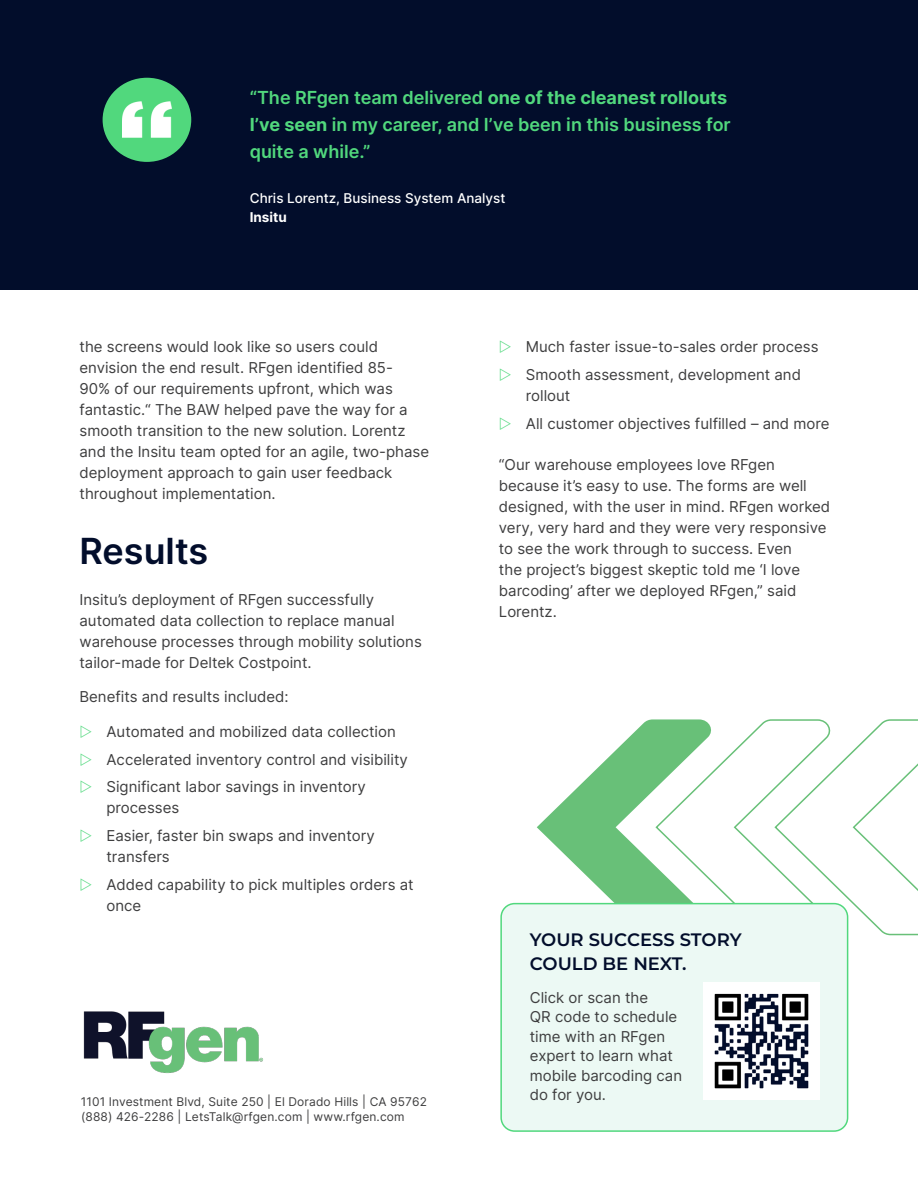
<style>
.page{position:relative;width:918px;height:1188px;background:#fff}
.page>*{position:absolute;margin:0;border:0;box-sizing:border-box;transform-origin:0 0}
.Heading1{font:600 36px "Inter";color:#020d2b}
.body{font:600 18px/27px "Inter";color:#51d87d}
.Subtitle{font:600 18px/24px "Montserrat";color:#020d2b}
.body-2{font:15px/21px "Inter";color:#3e3e3f}
.body-3{font:500 13.5px "Inter";color:#fff}
.body-4{font:700 13.5px "Inter";color:#fff}
.sources{font:12px/15px "Inter";letter-spacing:.01em;color:#3e3e3f}
.s1{font-weight:700}
</style>
<div class="page">
<svg style="left:537px;top:719px;width:381px;height:217px"></svg>
<div style="left:0;top:0;width:918px;height:289px;background:#020d2b"></div>
<img style="left:83px;top:1011px;width:180px;height:63px">
<div style="left:501px;top:904px;width:347px;height:227px;background:#ecf9f4;border-radius:14px"></div>
<div style="left:500px;top:903px;width:348px;height:229px;border:2px solid #51d87d;border-radius:14px"></div>
<img style="left:703px;top:983px;width:117px;height:116px">
<div style="left:103px;top:78px;width:88px;height:84px;background:#51d87d;border-radius:50%"></div>
<img style="left:122px;top:101px;width:50px;height:37px">
<p class="body" style="left:250px;top:84px;width:483px">“The RFgen team delivered <span class="s1">one of the cleanest rollouts<br>I’ve seen</span> in my career, and I’ve been in this business for quite a while.”</p>
<p class="body-3" style="left:250px;top:188px;width:257px">Chris Lorentz, Business System Analyst</p>
<p class="body-4" style="left:250px;top:207px;width:39px">Insitu</p>
<p class="body-2" style="left:80px;top:336px;width:351px">the screens would look like so users could envision the end result. RFgen identified 85-<br>90% of our requirements upfront, which was fantastic.“ The BAW helped pave the way for a smooth transition to the new solution. Lorentz and the Insitu team opted for an agile, two-phase deployment approach to gain user feedback throughout implementation.</p>
<p class="Heading1" style="left:80px;top:524px;width:130px">Results</p>
<p class="body-2" style="left:80px;top:589px;width:344px">Insitu’s deployment of RFgen successfully automated data collection to replace manual warehouse processes through mobility solutions tailor-made for Deltek Costpoint.</p>
<p class="body-2" style="left:80px;top:686px;width:211px">Benefits and results included:</p>
<p class="body-2" style="left:106px;top:721px;width:291px">Automated and mobilized data collection</p>
<p class="body-2" style="left:106px;top:748px;width:303px">Accelerated inventory control and visibility</p>
<p class="body-2" style="left:106px;top:776px;width:261px">Significant labor savings in inventory processes</p>
<p class="body-2" style="left:106px;top:825px;width:270px">Easier, faster bin swaps and inventory transfers</p>
<p class="body-2" style="left:106px;top:874px;width:309px">Added capability to pick multiples orders at once</p>
<p class="sources" style="left:81px;top:1094px;width:348px">1101 Investment Blvd, Suite 250 | El Dorado Hills | CA 95762 (888) 426-2286 | LetsTalk@rfgen.com | www.rfgen.com</p>
<p class="body-2" style="left:526px;top:336px;width:294px">Much faster issue-to-sales order process</p>
<p class="body-2" style="left:526px;top:364px;width:277px">Smooth assessment, development and rollout</p>
<p class="body-2" style="left:526px;top:412px;width:305px">All customer objectives fulfilled – and more</p>
<p class="body-2" style="left:499px;top:454px;width:333px">“Our warehouse employees love RFgen because it’s easy to use. The forms are well designed, with the user in mind. RFgen worked very, very hard and they were very responsive to see the work through to success. Even<br>the project’s biggest skeptic told me ‘I love barcoding’ after we deployed RFgen,” said Lorentz.</p>
<p class="Subtitle" style="left:530px;top:927px;width:213px">YOUR SUCCESS STORY<br>COULD BE NEXT.</p>
<p class="body-2" style="left:530px;top:987px;width:154px;line-height:19.5px">Click or scan the<br>QR code to schedule time with an RFgen expert to learn what mobile barcoding can do for you.</p>
</div>
